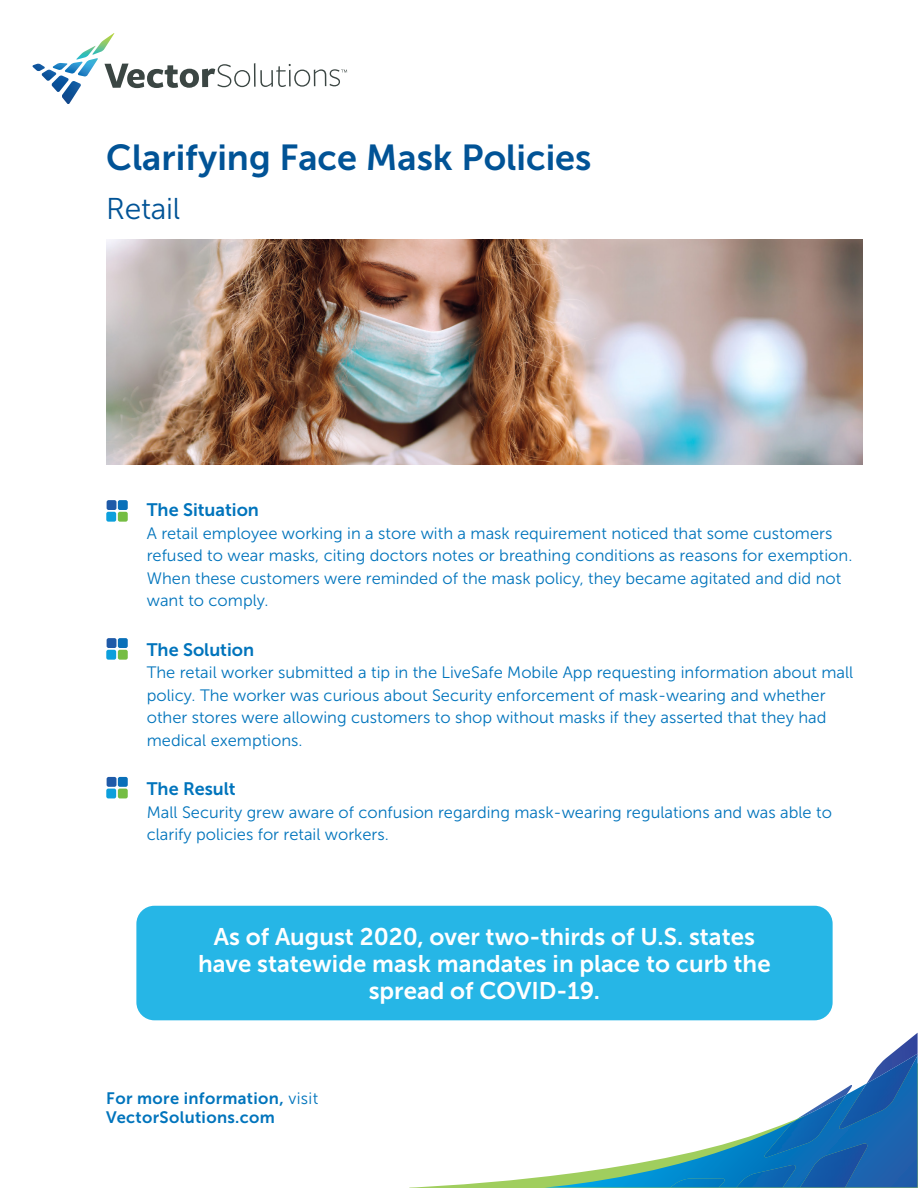
<style>
.page{position:relative;width:918px;height:1188px;background:#fff}
.page>*{position:absolute;margin:0;border:0;box-sizing:border-box;transform-origin:0 0}
.Product_Title_Front{font:36px "Museo Sans 700";color:#015396}
.Product_Title_Front-2{font:30px "Museo Sans 300";letter-spacing:-.01em;color:#015396}
.t1{font:24px/27px "Museo Sans 700";color:#fff;text-align:center}
.t2{font:18px "Museo Sans 700";color:#0074bc}
.t3{font:16.5px/22.5px "Museo Sans 300";color:#0074bc}
.t4{font:16.5px/19.5px "Museo Sans 700";letter-spacing:.02em;color:#0074bc}
.s1{font-family:"Museo Sans 300"}
</style>
<div class="page">
<img style="left:62px;top:81px;width:19px;height:23px">
<img style="left:51px;top:76px;width:18px;height:16px">
<img style="left:41px;top:70px;width:16px;height:11px">
<svg style="left:32px;top:64px;width:13px;height:7px"></svg>
<img style="left:78px;top:58px;width:20px;height:19px">
<img style="left:65px;top:62px;width:18px;height:12px">
<img style="left:52px;top:63px;width:16px;height:7px">
<img style="left:96px;top:33px;width:18px;height:21px">
<img style="left:76px;top:46px;width:20px;height:14px">
<svg style="left:104px;top:63px;width:243px;height:25px"></svg>
<svg style="left:409px;top:1006px;width:509px;height:182px"></svg>
<svg style="left:545px;top:1056px;width:373px;height:132px"></svg>
<img style="left:800px;top:1143px;width:67px;height:45px">
<img style="left:736px;top:1165px;width:60px;height:23px">
<img style="left:670px;top:1178px;width:55px;height:10px">
<svg style="left:867px;top:1033px;width:51px;height:21px"></svg>
<img style="left:839px;top:1054px;width:79px;height:75px">
<svg style="left:795px;top:1085px;width:57px;height:36px"></svg>
<img style="left:764px;top:1094px;width:83px;height:63px">
<div style="left:107px;top:638px;width:9px;height:10px;background:#1f5aa8;border-radius:2px"></div>
<div style="left:106px;top:650px;width:10px;height:10px;background:#0c9fdc;border-radius:2px"></div>
<div style="left:118px;top:638px;width:10px;height:10px;background:#0970b9;border-radius:2px"></div>
<div style="left:118px;top:650px;width:10px;height:10px;background:#75bd43;border-radius:2px"></div>
<div style="left:107px;top:500px;width:9px;height:10px;background:#1f5aa8;border-radius:2px"></div>
<div style="left:106px;top:512px;width:10px;height:10px;background:#0c9fdc;border-radius:2px"></div>
<div style="left:118px;top:500px;width:10px;height:10px;background:#0970b9;border-radius:2px"></div>
<div style="left:118px;top:512px;width:10px;height:10px;background:#75bd43;border-radius:2px"></div>
<div style="left:107px;top:777px;width:9px;height:10px;background:#1f5aa8;border-radius:2px"></div>
<div style="left:106px;top:789px;width:10px;height:9px;background:#0c9fdc;border-radius:2px"></div>
<div style="left:118px;top:777px;width:10px;height:10px;background:#0970b9;border-radius:2px"></div>
<div style="left:118px;top:789px;width:10px;height:9px;background:#75bd43;border-radius:2px"></div>
<div style="left:136px;top:906px;width:697px;height:114px;background:#26b6e6;border-radius:18px"></div>
<img style="left:106px;top:239px;width:757px;height:225px">
<p class="Product_Title_Front" style="left:106px;top:137px;width:487px">Clarifying Face Mask Policies</p>
<p class="Product_Title_Front-2" style="left:106px;top:193px;width:75px">Retail</p>
<p class="t2" style="left:147px;top:500px;width:114px">The Situation</p>
<p class="t3" style="left:147px;top:522px;width:707px">A retail employee working in a store with a mask requirement noticed that some customers refused to wear masks, citing doctors notes or breathing conditions as reasons for exemption.<br>When these customers were reminded of the mask policy, they became agitated and did not want to comply.</p>
<p class="t2" style="left:147px;top:640px;width:109px">The Solution</p>
<p class="t3" style="left:147px;top:662px;width:708px">The retail worker submitted a tip in the LiveSafe Mobile App requesting information about mall policy. The worker was curious about Security enforcement of mask-wearing and whether other stores were allowing customers to shop without masks if they asserted that they had medical exemptions.</p>
<p class="t2" style="left:147px;top:779px;width:90px">The Result</p>
<p class="t3" style="left:147px;top:801px;width:687px">Mall Security grew aware of confusion regarding mask-wearing regulations and was able to clarify policies for retail workers.</p>
<p class="t1" style="left:198px;top:923px;width:574px">As of August 2020, over two-thirds of U.S. states have statewide mask mandates in place to curb the spread of COVID-19.</p>
<p class="t4" style="left:106px;top:1088px;width:213px">For more information, <span class="s1">visit<br></span>VectorSolutions.com</p>
</div>
